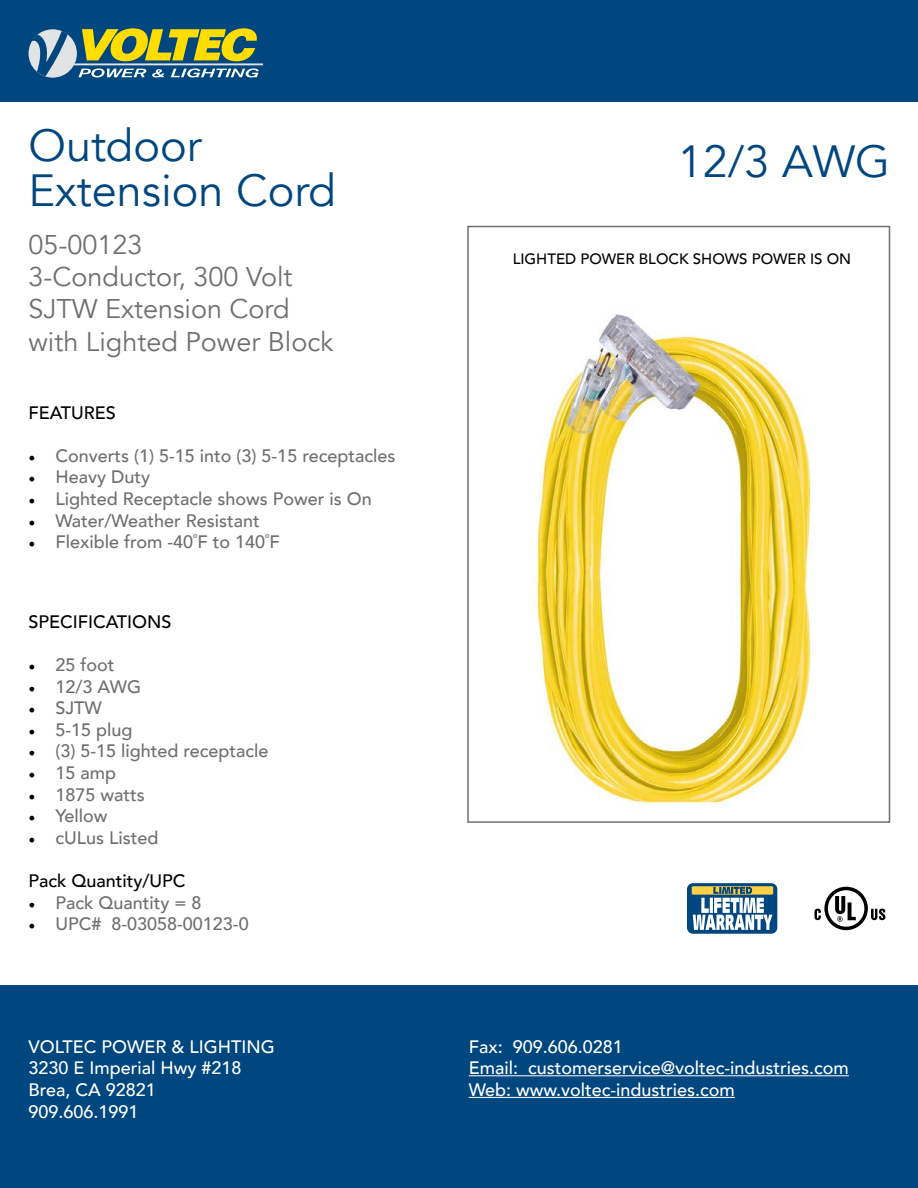
<style>
.page{position:relative;width:918px;height:1188px;background:#fff}
.page>*{position:absolute;margin:0;border:0;box-sizing:border-box;transform-origin:0 0}
.t1{font:45px "Avenir";color:#00467f}
.t2{font:27px "Avenir";color:#706e6e}
.t3{font:500 18px "Avenir";color:#706e6e}
.t4{font:500 18px "Avenir";color:#fff}
.t5{font:500 18px "Avenir";color:#000}
.t6{font:500 15px "Avenir";color:#000}
.s1{font-family:"Minion Pro";font-weight:400;color:#000}
</style>
<div class="page">
<div style="left:0;top:0;width:918px;height:102px;background:#00467f"></div>
<div style="left:0;top:986px;width:918px;height:202px;background:#00467f"></div>
<hr style="left:74px;top:63px;width:189px;height:2px;background:#e2e3e4">
<svg style="left:29px;top:28px;width:230px;height:49px"></svg>
<hr style="left:469px;top:1075px;width:380px;height:1px;background:#fff">
<hr style="left:469px;top:1097px;width:266px;height:1px;background:#fff">
<img style="left:536px;top:314px;width:277px;height:491px">
<div style="left:467px;top:226px;width:423px;height:597px;border:2px solid #706e6e"></div>
<div style="left:687px;top:883px;width:90px;height:51px;background:#00467f;border-radius:6px"></div>
<svg style="left:692px;top:886px;width:81px;height:9px"></svg>
<svg style="left:693px;top:887px;width:79px;height:43px"></svg>
<svg style="left:814px;top:887px;width:71px;height:43px"></svg>
<p class="t1" style="left:28px;top:118px;width:175px">Outdoor</p>
<p class="t1" style="left:28px;top:163px;width:309px">Extension Cord</p>
<p class="t2" style="left:28px;top:228px;width:116px">05-00123</p>
<p class="t2" style="left:28px;top:261px;width:266px">3-Conductor, 300 Volt</p>
<p class="t2" style="left:28px;top:293px;width:263px">SJTW Extension Cord</p>
<p class="t2" style="left:28px;top:325px;width:306px">with Lighted Power Block</p>
<p class="t5" style="left:28px;top:397px;width:89px">FEATURES</p>
<p class="t3" style="left:28px;top:440px;width:368px"><span class="s1">•</span> Converts (1) 5-15 into (3) 5-15 receptacles</p>
<p class="t3" style="left:28px;top:461px;width:123px"><span class="s1">•</span> Heavy Duty</p>
<p class="t3" style="left:28px;top:483px;width:345px"><span class="s1">•</span> Lighted Receptacle shows Power is On</p>
<p class="t3" style="left:28px;top:505px;width:233px"><span class="s1">•</span> Water/Weather Resistant</p>
<p class="t3" style="left:28px;top:526px;width:253px"><span class="s1">•</span> Flexible from -40˚F to 140˚F</p>
<p class="t5" style="left:28px;top:606px;width:145px">SPECIFICATIONS</p>
<p class="t3" style="left:28px;top:649px;width:88px"><span class="s1">•</span> 25 foot</p>
<p class="t3" style="left:28px;top:671px;width:114px"><span class="s1">•</span> 12/3 AWG</p>
<p class="t3" style="left:28px;top:692px;width:75px"><span class="s1">•</span> SJTW</p>
<p class="t3" style="left:28px;top:714px;width:106px"><span class="s1">•</span> 5-15 plug</p>
<p class="t3" style="left:28px;top:736px;width:242px"><span class="s1">•</span> (3) 5-15 lighted receptacle</p>
<p class="t3" style="left:28px;top:757px;width:89px"><span class="s1">•</span> 15 amp</p>
<p class="t3" style="left:28px;top:779px;width:118px"><span class="s1">•</span> 1875 watts</p>
<p class="t3" style="left:28px;top:800px;width:81px"><span class="s1">•</span> Yellow</p>
<p class="t3" style="left:28px;top:822px;width:132px"><span class="s1">•</span> cULus Listed</p>
<p class="t5" style="left:28px;top:865px;width:159px">Pack Quantity/UPC</p>
<p class="t3" style="left:28px;top:887px;width:175px"><span class="s1">•</span> Pack Quantity = 8</p>
<p class="t3" style="left:28px;top:908px;width:222px"><span class="s1">•</span> UPC# 8-03058-00123-0</p>
<p class="t4" style="left:28px;top:1031px;width:248px">VOLTEC POWER &amp; LIGHTING</p>
<p class="t4" style="left:28px;top:1053px;width:215px">3230 E Imperial Hwy #218</p>
<p class="t4" style="left:28px;top:1074px;width:129px">Brea, CA 92821</p>
<p class="t4" style="left:28px;top:1096px;width:112px">909.606.1991</p>
<p class="t1" style="left:678px;top:134px;width:214px">12/3 AWG</p>
<p class="t6" style="left:513px;top:246px;width:340px">LIGHTED POWER BLOCK SHOWS POWER IS ON</p>
<p class="t4" style="left:469px;top:1031px;width:156px">Fax: 909.606.0281</p>
<p class="t4" style="left:469px;top:1053px;width:382px">Email: customerservice@voltec-industries.com</p>
<p class="t4" style="left:469px;top:1074px;width:268px">Web: www.voltec-industries.com</p>
</div>
